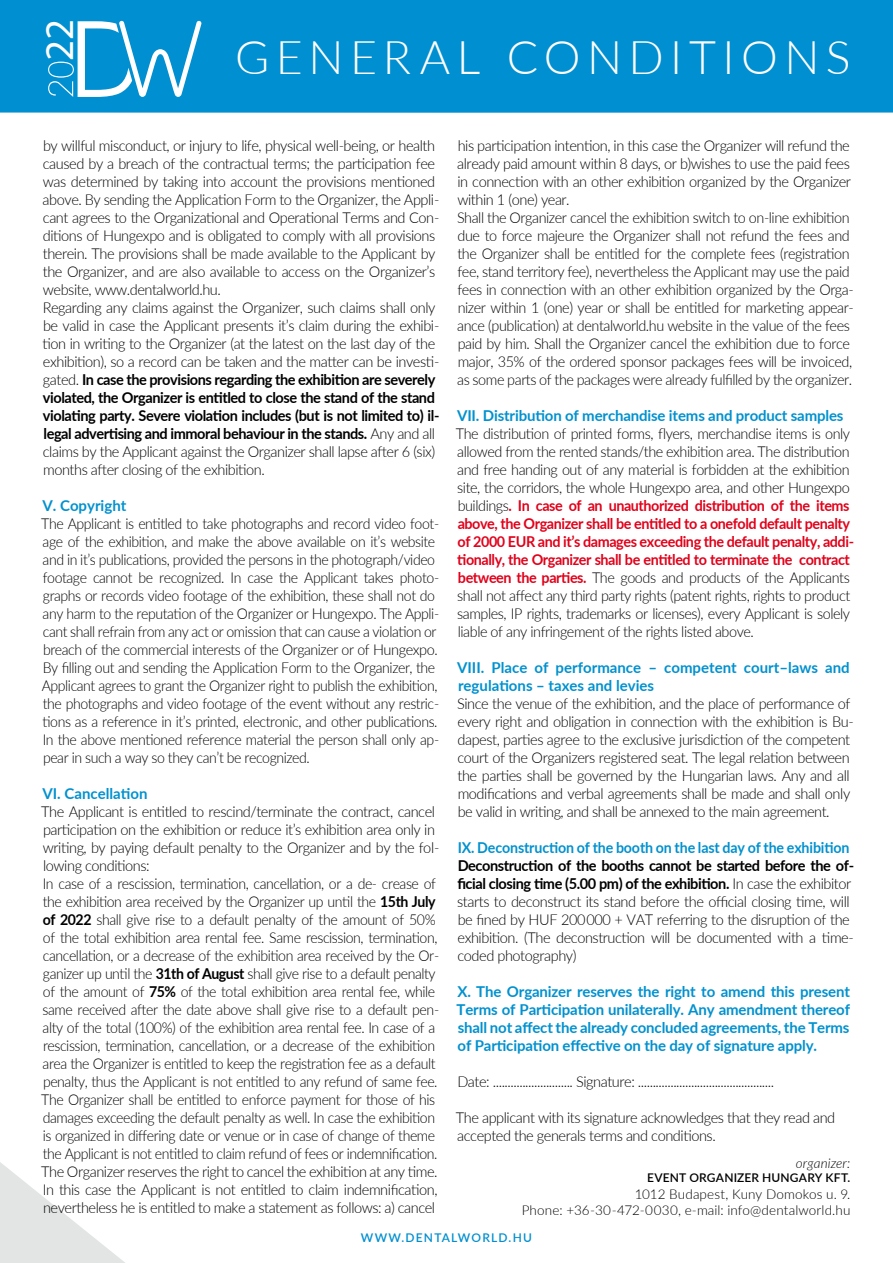
<style>
.page{position:relative;width:893px;height:1263px;background:#fff}
.page>*{position:absolute;margin:0;border:0;box-sizing:border-box;transform-origin:0 0}
.t1{font:300 46.5px "Lato";letter-spacing:.14em;color:#fff}
.t2{font:40.8px "Myriad Pro";color:#fff}
.t3{font:300 15px/18px "Lato";letter-spacing:-.03em;color:#000}
.t4{font:300 15px/18px "Lato";letter-spacing:-.03em;color:#000;scale:.94 1}
.t5{font:300 15px/18px "Lato";letter-spacing:-.03em;color:#000;scale:.96 1}
.t6{font:700 15px/18px "Lato";letter-spacing:-.01em;color:#0091cf}
.t7{font:700 15px "Lato";letter-spacing:-.01em;color:#0091cf;scale:.95 1}
.t8{font:300 13.5px/16.2px "Lato";letter-spacing:.01em;color:#000;text-align:right}
.t9{font:italic 300 13.5px "Lato";letter-spacing:.01em;color:#000}
.t10{font:600 12px "Lato";letter-spacing:.015em;color:#000}
.t11{font:600 12px "Lato";letter-spacing:.1em;color:#008fd0}
.s1{font-weight:700}
.s2{font-weight:700;color:#e2001a}
</style>
<div class="page">
<div style="left:0;top:0;width:893px;height:113px;background:#008fd0"></div>
<svg style="left:0;top:1162px;width:125px;height:101px"></svg>
<svg style="left:48px;top:21px;width:154px;height:76px"></svg>
<h2 class="t2" style="left:34px;top:61px;width:43px;rotate:-90deg">22</h2>
<h1 class="t1" style="left:235px;top:25px;width:617px">GENERAL CONDITIONS</h1>
<p class="t3" style="left:42px;top:136px;width:399px">by willful misconduct, or injury to life, physical well-being, or health caused by a breach of the contractual terms; the participation fee was determined by taking into account the provisions mentioned above. By sending the Application Form to the Organizer, the Appli&shy;cant agrees to the Organizational and Operational Terms and Con&shy;ditions of Hungexpo and is obligated to comply with all provisions therein. The provisions shall be made available to the Applicant by the Organizer, and are also available to access on the Organizer’s website, www.dentalworld.hu.<br>Regarding any claims against the Organizer, such claims shall only be valid in case the Applicant presents it’s claim during the exhibi&shy;tion in writing to the Organizer (at the latest on the last day of the exhibition), so a record can be taken and the matter can be investi&shy;gated. <span class="s1">In case the provisions regarding the exhibition are severely violated, the Organizer is entitled to close the stand of the stand violating party. Severe violation includes (but is not limited to) il&shy;legal advertising and immoral behaviour in the stands.</span> Any and all claims by the Applicant against the Organizer shall lapse after 6 (six) months after closing of the exhibition.</p>
<p class="t6" style="left:42px;top:496px;width:85px">V. Copyright</p>
<p class="t4" style="left:41px;top:514px;width:425px">The Applicant is entitled to take photographs and record video foot&shy;age of the exhibition, and make the above available on it’s website and in it’s publications, provided the persons in the photograph/video footage cannot be recognized. In case the Applicant takes photo&shy;graphs or records video footage of the exhibition, these shall not do any harm to the reputation of the Organizer or Hungexpo. The Appli&shy;cant shall refrain from any act or omission that can cause a violation or breach of the commercial interests of the Organizer or of Hungexpo.<br>By filling out and sending the Application Form to the Organizer, the Applicant agrees to grant the Organizer right to publish the exhibition, the photographs and video footage of the event without any restric&shy;tions as a reference in it’s printed, electronic, and other publications.<br>In the above mentioned reference material the person shall only ap&shy;pear in such a way so they can’t be recognized.</p>
<p class="t6" style="left:42px;top:784px;width:107px">VI. Cancellation</p>
<p class="t3" style="left:41px;top:802px;width:400px">The Applicant is entitled to rescind/terminate the contract, cancel participation on the exhibition or reduce it’s exhibition area only in writing, by paying default penalty to the Organizer and by the fol&shy;lowing conditions:<br>In case of a rescission, termination, cancellation, or a de- crease of the exhibition area received by the Organizer up until the <span class="s1">15th July of 2022</span> shall give rise to a default penalty of the amount of 50% of the total exhibition area rental fee. Same rescission, termination, cancellation, or a decrease of the exhibition area received by the Or&shy;ganizer up until the <span class="s1">31th of August</span> shall give rise to a default penalty of the amount of <span class="s1">75%</span> of the total exhibition area rental fee, while same received after the date above shall give rise to a default pen&shy;alty of the total (100%) of the exhibition area rental fee. In case of a rescission, termination, cancellation, or a decrease of the exhibition area the Organizer is entitled to keep the registration fee as a default penalty, thus the Applicant is not entitled to any refund of same fee.<br>The Organizer shall be entitled to enforce payment for those of his damages exceeding the default penalty as well. In case the exhibition is organized in differing date or venue or in case of change of theme the Applicant is not entitled to claim refund of fees or indemnification.<br>The Organizer reserves the right to cancel the exhibition at any time.<br>In this case the Applicant is not entitled to claim indemnification, nevertheless he is entitled to make a statement as follows: a) cancel</p>
<p class="t3" style="left:457px;top:136px;width:398px">his participation intention, in this case the Organizer will refund the already paid amount within 8 days, or b)wishes to use the paid fees in connection with an other exhibition organized by the Organizer within 1 (one) year.<br>Shall the Organizer cancel the exhibition switch to on-line exhibition due to force majeure the Organizer shall not refund the fees and the Organizer shall be entitled for the complete fees (registration fee, stand territory fee), nevertheless the Applicant may use the paid fees in connection with an other exhibition organized by the Orga&shy;nizer within 1 (one) year or shall be entitled for marketing appear&shy;ance (publication) at dentalworld.hu website in the value of the fees paid by him. Shall the Organizer cancel the exhibition due to force major, 35% of the ordered sponsor packages fees will be invoiced, as some parts of the packages were already fulfilled by the organizer.</p>
<p class="t6" style="left:457px;top:406px;width:388px">VII. Distribution of merchandise items and product samples</p>
<p class="t5" style="left:456px;top:424px;width:416px">The distribution of printed forms, flyers, merchandise items is only allowed from the rented stands/the exhibition area. The distribution and free handing out of any material is forbidden at the exhibition site, the corridors, the whole Hungexpo area, and other Hungexpo buildings<span class="s2">. In case of an unauthorized distribution of the items above, the Organizer shall be entitled to a onefold default penalty of 2000 EUR and it’s damages exceeding the default penalty, addi&shy;tionally, the Organizer shall be entitled to terminate the contract between the parties.</span> The goods and products of the Applicants shall not affect any third party rights (patent rights, rights to product samples, IP rights, trademarks or licenses), every Applicant is solely liable of any infringement of the rights listed above.</p>
<p class="t6" style="left:457px;top:658px;width:394px">VIII. Place of performance – competent court–laws and regulations – taxes and levies</p>
<p class="t3" style="left:457px;top:694px;width:398px">Since the venue of the exhibition, and the place of performance of every right and obligation in connection with the exhibition is Bu&shy;dapest, parties agree to the exclusive jurisdiction of the competent court of the Organizers registered seat. The legal relation between the parties shall be governed by the Hungarian laws. Any and all modifications and verbal agreements shall be made and shall only be valid in writing, and shall be annexed to the main agreement.</p>
<p class="t7" style="left:458px;top:836px;width:414px">IX. Deconstruction of the booth on the last day of the exhibition</p>
<p class="t3" style="left:457px;top:856px;width:398px"><span class="s1">Deconstruction of the booths cannot be started before the of&shy;ficial closing time (5.00 pm) of the exhibition.</span> In case the exhibitor starts to deconstruct its stand before the official closing time, will be fined by HUF 200 000 + VAT referring to the disruption of the exhibition. (The deconstruction will be documented with a time&shy;coded photography)</p>
<p class="t6" style="left:456px;top:982px;width:395px;text-align:justify">X. The Organizer reserves the right to amend this present Terms of Participation unilaterally. Any amendment thereof shall not affect the already concluded agreements, the Terms of Participation effective on the day of signature apply.</p>
<p class="t3" style="left:457px;top:1072px;width:318px">Date: ........................... Signature: ..............................................</p>
<p class="t3" style="left:456px;top:1108px;width:381px">The applicant with its signature acknowledges that they read and accepted the generals terms and conditions.</p>
<p class="t9" style="left:796px;top:1154px;width:56px">organizer:</p>
<p class="t10" style="left:647px;top:1169px;width:205px">EVENT ORGANIZER HUNGARY KFT.</p>
<p class="t8" style="left:522px;top:1185px;width:330px">1012 Budapest, Kuny Domokos u. 9.<br>Phone: +36-30-472-0030, e-mail: info@dentalworld.hu</p>
<p class="t11" style="left:361px;top:1229px;width:172px">WWW.DENTALWORLD.HU</p>
</div>
